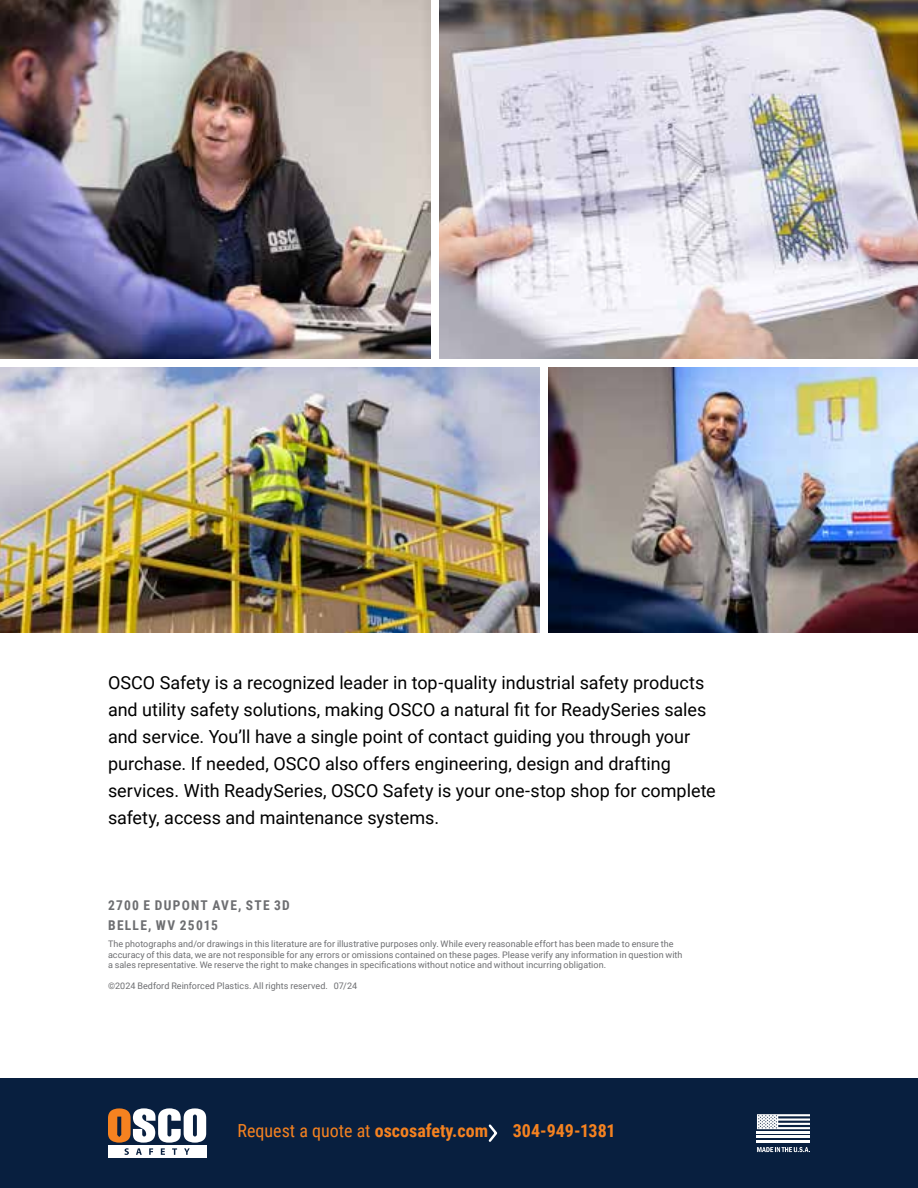
<style>
.page{position:relative;width:918px;height:1188px;background:#fff}
.page>*{position:absolute;margin:0;border:0;box-sizing:border-box;transform-origin:0 0}
.t1{font:18px/27px "Roboto";color:#000}
.t2{font:18px "Roboto Condensed";color:#f58220}
.t3{font:700 18px "Roboto Condensed";color:#f58220}
.t4{font:700 13.5px/19.5px "Roboto Condensed";letter-spacing:.09em;color:#6d6e71}
.t5{font:9px/10.5px "Roboto";letter-spacing:.005em;color:#6d6e71}
.s1{font-weight:700}
</style>
<div class="page">
<img style="left:0;top:0;width:430px;height:358px">
<img style="left:439px;top:0;width:479px;height:358px">
<div style="left:0;top:1078px;width:918px;height:110px;background:#081f3f"></div>
<div style="left:108px;top:1145px;width:98px;height:13px;background:#fff"></div>
<svg style="left:108px;top:1108px;width:98px;height:47px"></svg>
<svg style="left:488px;top:1124px;width:10px;height:18px"></svg>
<svg style="left:757px;top:1114px;width:53px;height:15px"></svg>
<hr style="left:757px;top:1131px;width:53px;height:3px;background:#fff">
<hr style="left:757px;top:1136px;width:53px;height:2px;background:#fff">
<hr style="left:757px;top:1140px;width:53px;height:2px;background:#fff">
<svg style="left:757px;top:1147px;width:53px;height:5px"></svg>
<img style="left:549px;top:367px;width:369px;height:266px">
<img style="left:0;top:367px;width:540px;height:266px">
<p class="t1" style="left:108px;top:668px;width:609px">OSCO Safety is a recognized leader in top-quality industrial safety products and utility safety solutions, making OSCO a natural fit for ReadySeries sales and service. You’ll have a single point of contact guiding you through your purchase. If needed, OSCO also offers engineering, design and drafting services. With ReadySeries, OSCO Safety is your one-stop shop for complete safety, access and maintenance systems.</p>
<h2 class="t4" style="left:108px;top:895px;width:183px">2700 E DUPONT AVE, STE 3D<br>BELLE, WV 25015</h2>
<p class="t5" style="left:108px;top:939px;width:576px">The photographs and/or drawings in this literature are for illustrative purposes only. While every reasonable effort has been made to ensure the accuracy of this data, we are not responsible for any errors or omissions contained on these pages. Please verify any information in question with a sales representative. We reserve the right to make changes in specifications without notice and without incurring obligation.</p>
<p class="t5" style="left:108px;top:981px;width:251px">©2024 Bedford Reinforced Plastics. All rights reserved. 07/24</p>
<h1 class="t2" style="left:238px;top:1118px;width:252px">Request a quote at <span class="s1">oscosafety.com</span></h1>
<h1 class="t3" style="left:513px;top:1118px;width:104px">304-949-1381</h1>
</div>
